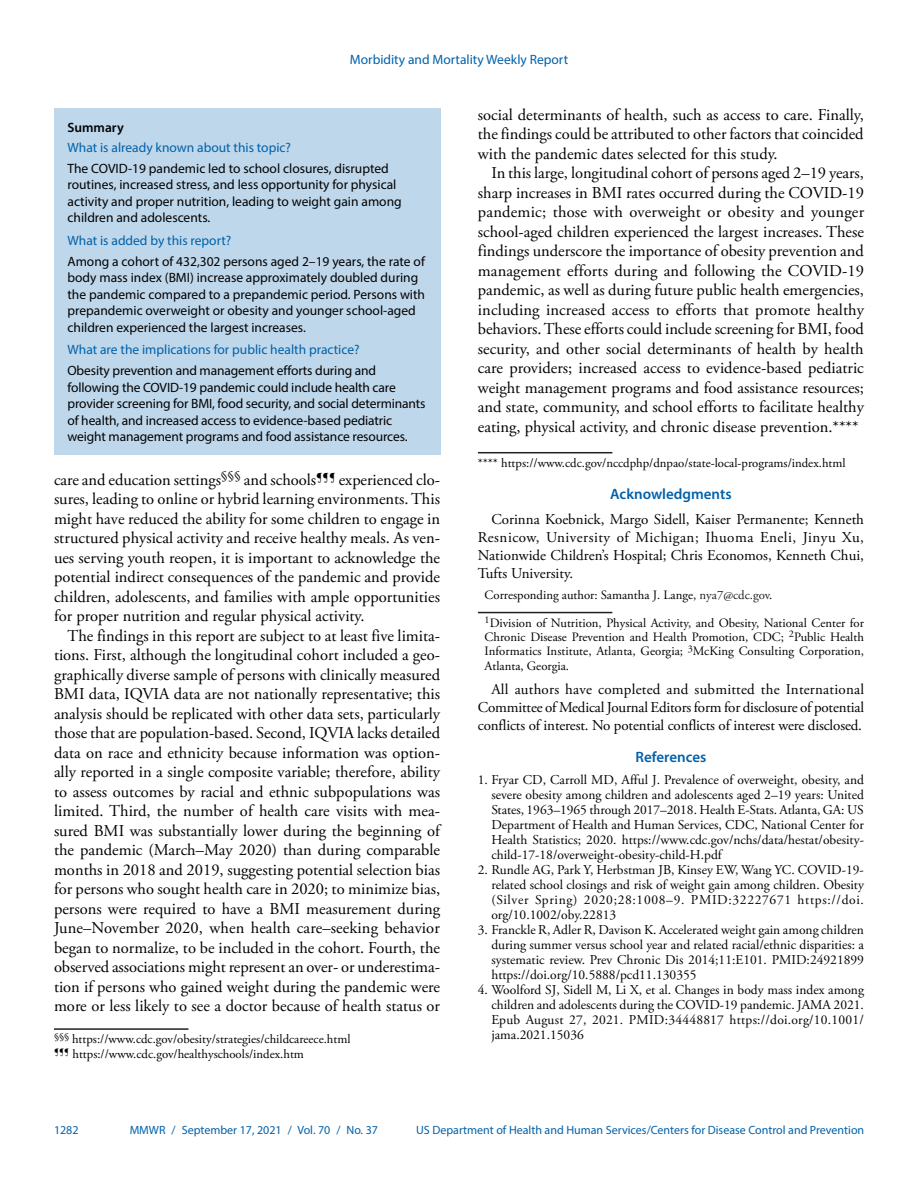
<style>
.page{position:relative;width:918px;height:1188px;background:#fff}
.page>*{position:absolute;margin:0;border:0;box-sizing:border-box;transform-origin:0 0}
.Paragraph{font:16.5px/19.5px "Adobe Garamond Pro";color:#010203;text-align:justify}
.Conflict_of_Interest{font:15px/18px "Adobe Garamond Pro";letter-spacing:-.01em;color:#010203;text-align:justify}
.Acknowledgment{font:15px/18px "Adobe Garamond Pro";color:#010203;text-align:justify}
.Acknowledgment_Head{font:600 15px "Myriad Pro";color:#0061aa}
.Ref_Title{font:600 15px "Myriad Pro";color:#0061aa}
.References{font:13.5px/15px "Adobe Garamond Pro";color:#010203;text-align:justify}
.Summary_Box_Text{font:13.5px/16.5px "Myriad Pro";color:#010203}
.Summary_Box_Heading{font:13.5px "Myriad Pro";color:#0061aa}
.Summary_Box_Ttile{font:600 13.5px "Myriad Pro";color:#010203}
.Author_Affiliations{font:12.75px/14.2px "Adobe Garamond Pro";letter-spacing:.005em;color:#010203;text-align:justify}
.footnote_w_rule_text{font:12.75px "Adobe Garamond Pro";color:#010203}
.Corresponding_Author{font:12.75px "Adobe Garamond Pro";color:#010203}
.footnote_no_rule_tex{font:12.75px "Adobe Garamond Pro";color:#010203}
.t1{font:12px "Myriad Pro";color:#0061aa}
.s1{color:#231f20}
</style>
<div class="page">
<div style="left:54px;top:108px;width:386px;height:347px;background:#bfd7ea"></div>
<hr style="left:54px;top:1028px;width:134px;height:2px;background:#231f20">
<hr style="left:478px;top:612px;width:134px;height:1px;background:#231f20">
<hr style="left:478px;top:452px;width:134px;height:1px;background:#231f20">
<p class="Summary_Box_Heading" style="left:350px;top:51px;width:220px">Morbidity and Mortality Weekly Report</p>
<h1 class="Summary_Box_Ttile" style="left:68px;top:119px;width:58px">Summary</h1>
<h1 class="Summary_Box_Heading" style="left:68px;top:139px;width:225px">What is already known about this topic?</h1>
<p class="Summary_Box_Text" style="left:68px;top:160px;width:336px">The COVID-19 pandemic led to school closures, disrupted routines, increased stress, and less opportunity for physical activity and proper nutrition, leading to weight gain among children and adolescents.</p>
<h1 class="Summary_Box_Heading" style="left:68px;top:232px;width:165px">What is added by this report?</h1>
<p class="Summary_Box_Text" style="left:68px;top:253px;width:359px">Among a cohort of 432,302 persons aged 2–19 years, the rate of body mass index (BMI) increase approximately doubled during the pandemic compared to a prepandemic period. Persons with prepandemic overweight or obesity and younger school-aged children experienced the largest increases.</p>
<h1 class="Summary_Box_Heading" style="left:68px;top:342px;width:294px">What are the implications for public health practice?</h1>
<p class="Summary_Box_Text" style="left:68px;top:362px;width:360px">Obesity prevention and management efforts during and following the COVID-19 pandemic could include health care provider screening for BMI, food security, and social determinants of health, and increased access to evidence-based pediatric weight management programs and food assistance resources.</p>
<p class="Paragraph" style="left:54px;top:470px;width:388px">care and education settings<sup>§§§</sup> and schools<sup>¶¶¶</sup> experienced clo&shy;sures, leading to online or hybrid learning environments. This might have reduced the ability for some children to engage in structured physical activity and receive healthy meals. As ven&shy;ues serving youth reopen, it is important to acknowledge the potential indirect consequences of the pandemic and provide children, adolescents, and families with ample opportunities for proper nutrition and regular physical activity.</p>
<p class="Paragraph" style="left:54px;top:626px;width:388px;text-indent:14px">The findings in this report are subject to at least five limita&shy;tions. First, although the longitudinal cohort included a geo&shy;graphically diverse sample of persons with clinically measured BMI data, IQVIA data are not nationally representative; this analysis should be replicated with other data sets, particularly those that are population-based. Second, IQVIA lacks detailed data on race and ethnicity because information was option&shy;ally reported in a single composite variable; therefore, ability to assess outcomes by racial and ethnic subpopulations was limited. Third, the number of health care visits with mea&shy;sured BMI was substantially lower during the beginning of the pandemic (March–May 2020) than during comparable months in 2018 and 2019, suggesting potential selection bias for persons who sought health care in 2020; to minimize bias, persons were required to have a BMI measurement during June–November 2020, when health care–seeking behavior began to normalize, to be included in the cohort. Fourth, the observed associations might represent an over- or underestima&shy;tion if persons who gained weight during the pandemic were more or less likely to see a doctor because of health status or</p>
<p class="footnote_w_rule_text" style="left:54px;top:1032px;width:298px"><sup>§§§</sup> https://www.cdc.gov/obesity/strategies/childcareece.html</p>
<p class="footnote_no_rule_tex" style="left:54px;top:1046px;width:252px"><sup>¶¶¶</sup> https://www.cdc.gov/healthyschools/index.htm</p>
<p class="Paragraph" style="left:478px;top:106px;width:388px">social determinants of health, such as access to care. Finally, the findings could be attributed to other factors that coincided with the pandemic dates selected for this study.</p>
<p class="Paragraph" style="left:478px;top:164px;width:388px;text-indent:14px">In this large, longitudinal cohort of persons aged 2–19 years, sharp increases in BMI rates occurred during the COVID-19 pandemic; those with overweight or obesity and younger school-aged children experienced the largest increases. These findings underscore the importance of obesity prevention and management efforts during and following the COVID-19 pandemic, as well as during future public health emergencies, including increased access to efforts that promote healthy behaviors. These efforts could include screening for BMI, food security, and other social determinants of health by health care providers; increased access to evidence-based pediatric weight management programs and food assistance resources; and state, community, and school efforts to facilitate healthy eating, physical activity, and chronic disease prevention.****</p>
<p class="footnote_w_rule_text" style="left:478px;top:455px;width:369px">**** https://www.cdc.gov/nccdphp/dnpao/state-local-programs/index.html</p>
<h1 class="Acknowledgment_Head" style="left:610px;top:485px;width:123px">Acknowledgments</h1>
<p class="Acknowledgment" style="left:478px;top:511px;width:388px;text-indent:14px">Corinna Koebnick, Margo Sidell, Kaiser Permanente; Kenneth Resnicow, University of Michigan; Ihuoma Eneli, Jinyu Xu, Nationwide Children’s Hospital; Chris Economos, Kenneth Chui, Tufts University.</p>
<p class="Corresponding_Author" style="left:485px;top:588px;width:289px">Corresponding author: Samantha J. Lange, <span class="s1">nya7@cdc.gov</span>.</p>
<p class="Author_Affiliations" style="left:485px;top:616px;width:381px"><sup>1</sup>Division of Nutrition, Physical Activity, and Obesity, National Center for Chronic Disease Prevention and Health Promotion, CDC; <sup>2</sup>Public Health Informatics Institute, Atlanta, Georgia; <sup>3</sup>McKing Consulting Corporation, Atlanta, Georgia.</p>
<p class="Conflict_of_Interest" style="left:478px;top:681px;width:388px;text-indent:14px">All authors have completed and submitted the International Committee of Medical Journal Editors form for disclosure of potential conflicts of interest. No potential conflicts of interest were disclosed.</p>
<h1 class="Ref_Title" style="left:636px;top:747px;width:72px">References</h1>
<p class="References" style="left:491px;top:772px;width:374px;text-indent:-14px">1. Fryar CD, Carroll MD, Afful J. Prevalence of overweight, obesity, and severe obesity among children and adolescents aged 2–19 years: United States, 1963–1965 through 2017–2018. Health E-Stats. Atlanta, GA: US Department of Health and Human Services, CDC, National Center for Health Statistics; 2020. https://www.cdc.gov/nchs/data/hestat/obesity&shy;child-17-18/overweight-obesity-child-H.pdf</p>
<p class="References" style="left:491px;top:862px;width:374px;text-indent:-14px">2. Rundle AG, Park Y, Herbstman JB, Kinsey EW, Wang YC. COVID-19- related school closings and risk of weight gain among children. Obesity (Silver Spring) 2020;28:1008–9. PMID:32227671 https://doi. org/10.1002/oby.22813</p>
<p class="References" style="left:491px;top:922px;width:374px;text-indent:-14px">3. Franckle R, Adler R, Davison K. Accelerated weight gain among children during summer versus school year and related racial/ethnic disparities: a systematic review. Prev Chronic Dis 2014;11:E101. PMID:24921899 https://doi.org/10.5888/pcd11.130355</p>
<p class="References" style="left:491px;top:982px;width:374px;text-indent:-14px">4. Woolford SJ, Sidell M, Li X, et al. Changes in body mass index among children and adolescents during the COVID-19 pandemic. JAMA 2021.<br>Epub August 27, 2021. PMID:34448817 https://doi.org/10.1001/ jama.2021.15036</p>
<p class="t1" style="left:54px;top:1123px;width:26px">1282</p>
<p class="t1" style="left:130px;top:1123px;width:250px">MMWR / September 17, 2021 / Vol. 70 / No. 37</p>
<p class="t1" style="left:416px;top:1123px;width:450px">US Department of Health and Human Services/Centers for Disease Control and Prevention</p>
</div>
